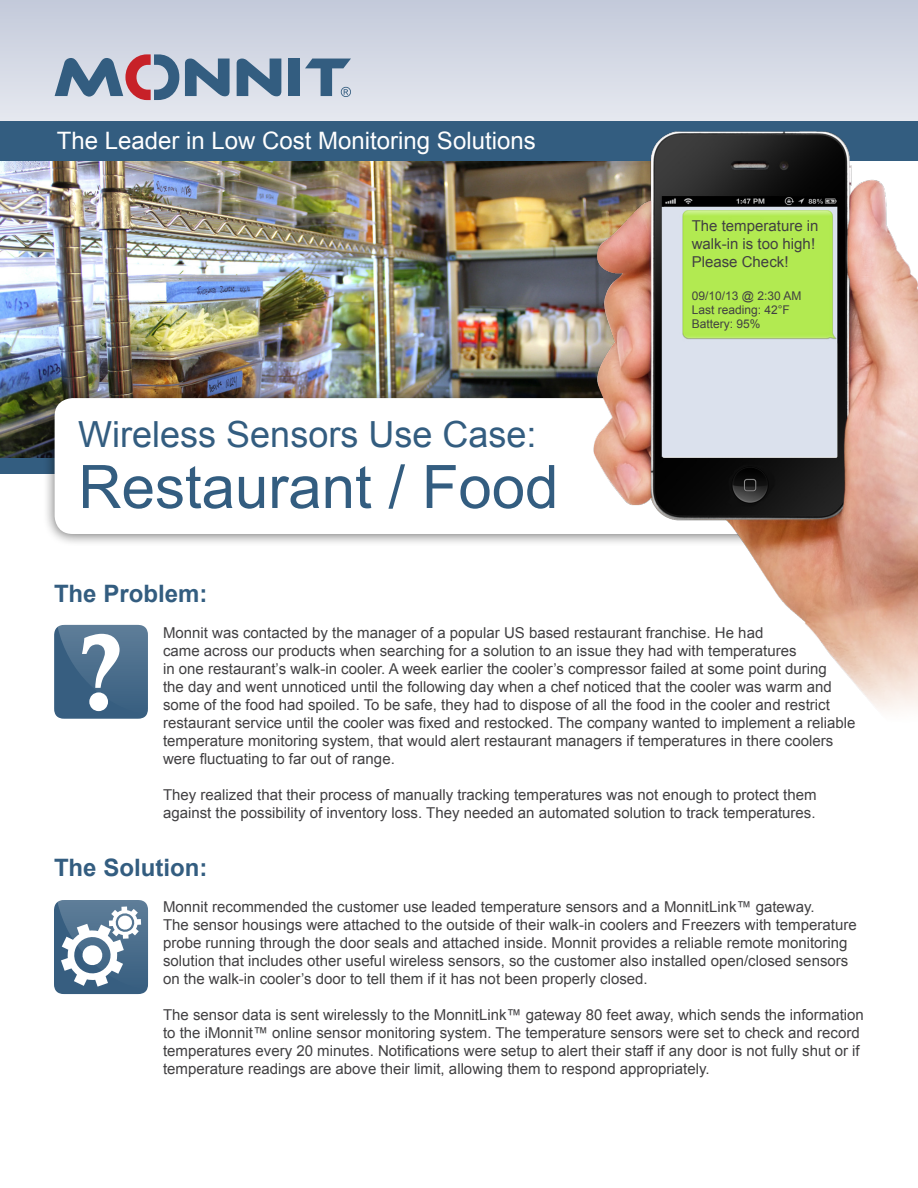
<style>
.page{position:relative;width:918px;height:1188px;background:#fff}
.page>*{position:absolute;margin:0;border:0;box-sizing:border-box;transform-origin:0 0}
.t1{font:107.55px "Calis MT Bol";color:#fff}
.t2{font:60px "Arial";color:#335d80}
.t3{font:36px "Arial";color:#335d80}
.t4{font:24px "Arial";color:#fff}
.t5{font:700 24px "Arial";color:#335d80}
.t6{font:15px/18px "Arial";color:#414042}
.t7{font:12px/14.4px "Arial";color:#414042}
</style>
<div class="page">
<img style="left:0;top:161px;width:591px;height:298px">
<div style="left:0;top:459px;width:106px;height:15px;background:#335d80"></div>
<svg style="left:0;top:0;width:918px;height:121px;background:#d3d8e4"></svg>
<div style="left:0;top:121px;width:918px;height:40px;background:#335d80"></div>
<div style="left:43px;top:388px;width:833px;height:159px;background:#000;opacity:.55"></div>
<div style="left:55px;top:398px;width:809px;height:136px;background:#fff;border-radius:18px"></div>
<img style="left:591px;top:131px;width:327px;height:580px">
<svg style="left:54px;top:625px;width:94px;height:94px;background:#496c8b"></svg>
<svg style="left:54px;top:900px;width:94px;height:94px"></svg>
<div style="left:288px;top:59px;width:12px;height:37px;background:#335d80"></div>
<svg style="left:237px;top:59px;width:44px;height:37px;background:#6684a0"></svg>
<svg style="left:185px;top:59px;width:45px;height:37px;background:#6685a0"></svg>
<svg style="left:55px;top:54px;width:124px;height:46px;background:#9797aa"></svg>
<svg style="left:305px;top:59px;width:46px;height:38px;background:#95a9bd"></svg>
<h3 class="t4" style="left:57px;top:125px;width:480px">The Leader in Low Cost Monitoring Solutions</h3>
<h3 class="t3" style="left:78px;top:410px;width:460px">Wireless Sensors Use Case:</h3>
<h2 class="t2" style="left:78px;top:448px;width:482px">Restaurant / Food</h2>
<p class="t6" style="left:692px;top:217px;width:128px">The temperature in walk-in is too high!<br>Please Check!</p>
<p class="t7" style="left:692px;top:288px;width:111px">09/10/13 @ 2:30 AM<br>Last reading: 42°F<br>Battery: 95%</p>
<h3 class="t5" style="left:54px;top:577px;width:155px">The Problem:</h3>
<p class="t6" style="left:163px;top:624px;width:694px">Monnit was contacted by the manager of a popular US based restaurant franchise. He had<br>came across our products when searching for a solution to an issue they had with temperatures<br>in one restaurant’s walk-in cooler. A week earlier the cooler’s compressor failed at some point during<br>the day and went unnoticed until the following day when a chef noticed that the cooler was warm and some of the food had spoiled. To be safe, they had to dispose of all the food in the cooler and restrict restaurant service until the cooler was fixed and restocked. The company wanted to implement a reliable temperature monitoring system, that would alert restaurant managers if temperatures in there coolers were fluctuating to far out of range.</p>
<p class="t6" style="left:163px;top:786px;width:655px">They realized that their process of manually tracking temperatures was not enough to protect them against the possibility of inventory loss. They needed an automated solution to track temperatures.</p>
<h3 class="t5" style="left:54px;top:852px;width:155px">The Solution:</h3>
<p class="t6" style="left:163px;top:898px;width:695px">Monnit recommended the customer use leaded temperature sensors and a MonnitLink™ gateway.<br>The sensor housings were attached to the outside of their walk-in coolers and Freezers with temperature probe running through the door seals and attached inside. Monnit provides a reliable remote monitoring solution that includes other useful wireless sensors, so the customer also installed open/closed sensors on the walk-in cooler’s door to tell them if it has not been properly closed.</p>
<p class="t6" style="left:163px;top:1006px;width:702px">The sensor data is sent wirelessly to the MonnitLink™ gateway 80 feet away, which sends the information to the iMonnit™ online sensor monitoring system. The temperature sensors were set to check and record temperatures every 20 minutes. Notifications were setup to alert their staff if any door is not fully shut or if temperature readings are above their limit, allowing them to respond appropriately.</p>
<h1 class="t1" style="left:80px;top:611px;width:45px">?</h1>
</div>
